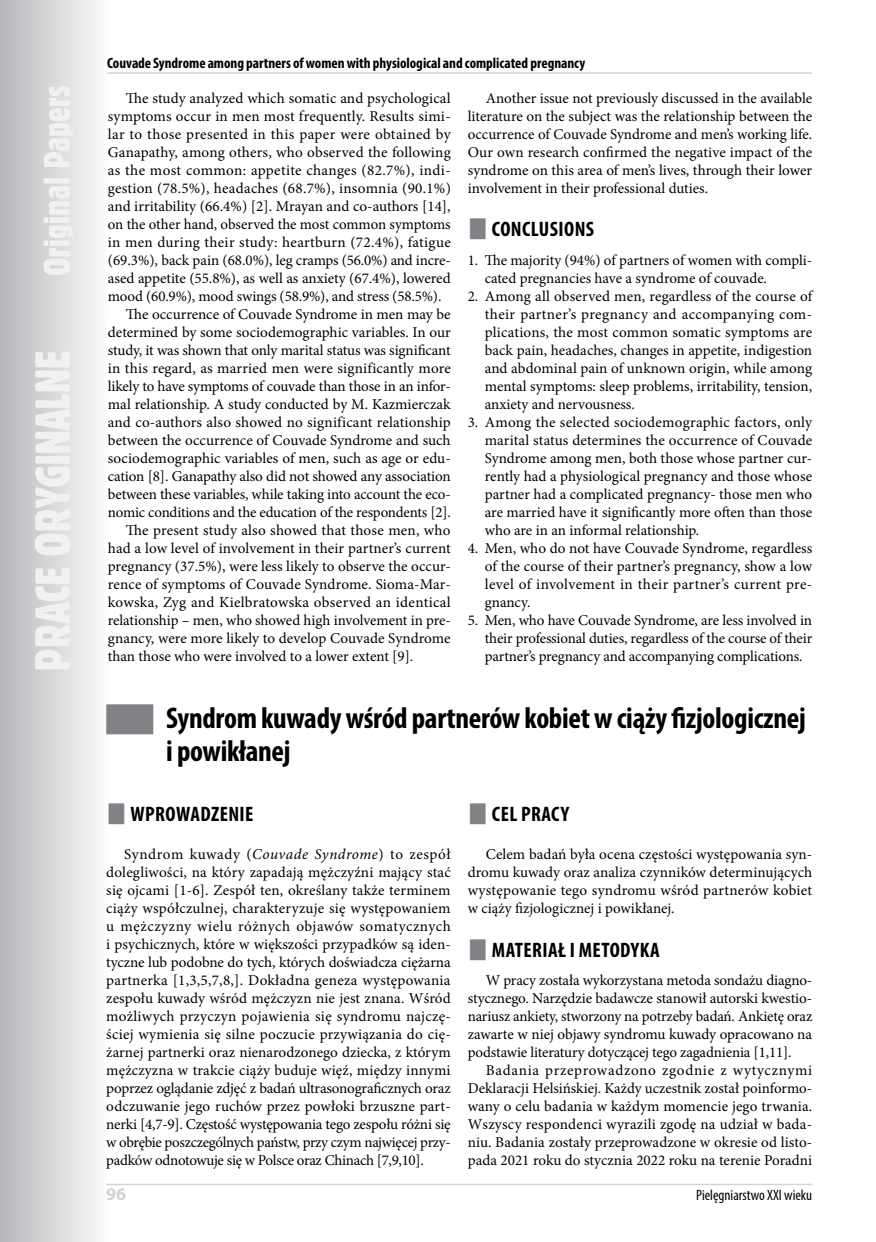
<style>
.page{position:relative;width:876px;height:1242px;background:#fff}
.page>*{position:absolute;margin:0;border:0;box-sizing:border-box;transform-origin:0 0}
.t1{font:700 condensed 30px/33px "Myriad Pro";letter-spacing:-.01em;color:#000}
.t2{font:700 condensed 21px "Myriad Pro";letter-spacing:.02em;color:#000}
.t3{font:700 18px "Myriad Pro";color:#d1d3d4}
.t4{font:15px/18px "Minion Pro";color:#000;text-align:justify}
.t5{font:15px "Minion Pro";letter-spacing:.02em;color:#000}
.t6{font:700 condensed 15px "Myriad Pro";color:#000}
.t7{font:15px "Minion Pro";letter-spacing:.025em;color:#000}
.t8{font:condensed 15px "Myriad Pro";color:#000}
.s1{font-style:italic}
</style>
<div class="page">
<svg style="left:0;top:0;width:108px;height:1242px"></svg>
<svg style="left:35px;top:86px;width:38px;height:583px"></svg>
<hr style="left:106px;top:1183px;width:706px;height:2px;background:#d1d3d4">
<hr style="left:107px;top:72px;width:705px;height:2px;background:#d1d3d4">
<div style="left:106px;top:704px;width:47px;height:30px;background:#808285"></div>
<p class="t6" style="left:107px;top:54px;width:480px">Couvade Syndrome among partners of women with physiological and complicated pregnancy</p>
<p class="t4" style="left:126px;top:89px;width:326px">The study analyzed which somatic and psychological</p>
<p class="t4" style="left:108px;top:107px;width:344px">symptoms occur in men most frequently. Results simi-</p>
<p class="t7" style="left:108px;top:124px;width:344px">lar to those presented in this paper were obtained by</p>
<p class="t4" style="left:108px;top:143px;width:344px">Ganapathy, among others, who observed the following</p>
<p class="t5" style="left:108px;top:160px;width:344px">as the most common: appetite changes (82.7%), indi-</p>
<p class="t4" style="left:108px;top:179px;width:345px">gestion (78.5%), headaches (68.7%), insomnia (90.1%)</p>
<p class="t4" style="left:108px;top:197px;width:344px">and irritability (66.4%) [2]. Mrayan and co-authors [14],</p>
<p class="t4" style="left:108px;top:215px;width:344px">on the other hand, observed the most common symptoms</p>
<p class="t5" style="left:108px;top:232px;width:344px">in men during their study: heartburn (72.4%), fatigue</p>
<p class="t4" style="left:108px;top:251px;width:344px">(69.3%), back pain (68.0%), leg cramps (56.0%) and incre-</p>
<p class="t4" style="left:108px;top:269px;width:344px">ased appetite (55.8%), as well as anxiety (67.4%), lowered</p>
<p class="t4" style="left:108px;top:287px;width:335px">mood (60.9%), mood swings (58.9%), and stress (58.5%).</p>
<p class="t4" style="left:126px;top:305px;width:326px">The occurrence of Couvade Syndrome in men may be</p>
<p class="t4" style="left:108px;top:323px;width:344px">determined by some sociodemographic variables. In our</p>
<p class="t4" style="left:108px;top:341px;width:344px">study, it was shown that only marital status was significant</p>
<p class="t4" style="left:108px;top:359px;width:344px">in this regard, as married men were significantly more</p>
<p class="t4" style="left:108px;top:377px;width:344px">likely to have symptoms of couvade than those in an infor-</p>
<p class="t4" style="left:108px;top:395px;width:344px">mal relationship. A study conducted by M. Kazmierczak</p>
<p class="t4" style="left:108px;top:413px;width:344px">and co-authors also showed no significant relationship</p>
<p class="t4" style="left:108px;top:431px;width:344px">between the occurrence of Couvade Syndrome and such</p>
<p class="t4" style="left:108px;top:449px;width:344px">sociodemographic variables of men, such as age or edu-</p>
<p class="t4" style="left:108px;top:467px;width:344px">cation [8]. Ganapathy also did not showed any association</p>
<p class="t4" style="left:108px;top:485px;width:344px">between these variables, while taking into account the eco-</p>
<p class="t4" style="left:108px;top:503px;width:344px">nomic conditions and the education of the respondents [2].</p>
<p class="t4" style="left:126px;top:521px;width:326px">The present study also showed that those men, who</p>
<p class="t4" style="left:108px;top:539px;width:344px">had a low level of involvement in their partner’s current</p>
<p class="t4" style="left:108px;top:557px;width:344px">pregnancy (37.5%), were less likely to observe the occur-</p>
<p class="t4" style="left:108px;top:575px;width:344px">rence of symptoms of Couvade Syndrome. Sioma-Mar-</p>
<p class="t5" style="left:108px;top:592px;width:344px">kowska, Zyg and Kielbratowska observed an identical</p>
<p class="t4" style="left:108px;top:611px;width:344px">relationship – men, who showed high involvement in pre-</p>
<p class="t4" style="left:108px;top:629px;width:344px">gnancy, were more likely to develop Couvade Syndrome</p>
<p class="t4" style="left:108px;top:647px;width:307px">than those who were involved to a lower extent [9].</p>
<p class="t4" style="left:468px;top:89px;width:346px;text-indent:18px">Another issue not previously discussed in the available literature on the subject was the relationship between the occurrence of Couvade Syndrome and men’s working life.<br>Our own research confirmed the negative impact of the syndrome on this area of men’s lives, through their lower involvement in their professional duties.</p>
<h2 class="t2" style="left:492px;top:216px;width:104px">CONCLUSIONS</h2>
<p class="t4" style="left:485px;top:251px;width:329px;text-indent:-17px">1. The majority (94%) of partners of women with compli&shy;cated pregnancies have a syndrome of couvade.</p>
<p class="t4" style="left:485px;top:287px;width:329px;text-indent:-17px">2. Among all observed men, regardless of the course of their partner’s pregnancy and accompanying com&shy;plications, the most common somatic symptoms are back pain, headaches, changes in appetite, indigestion and abdominal pain of unknown origin, while among mental symptoms: sleep problems, irritability, tension, anxiety and nervousness.</p>
<p class="t4" style="left:485px;top:413px;width:329px;text-indent:-17px">3. Among the selected sociodemographic factors, only marital status determines the occurrence of Couvade Syndrome among men, both those whose partner cur&shy;rently had a physiological pregnancy and those whose partner had a complicated pregnancy- those men who are married have it significantly more often than those who are in an informal relationship.</p>
<p class="t4" style="left:485px;top:539px;width:329px;text-indent:-17px">4. Men, who do not have Couvade Syndrome, regardless of the course of their partner’s pregnancy, show a low level of involvement in their partner’s current pre&shy;gnancy.</p>
<p class="t4" style="left:485px;top:611px;width:329px;text-indent:-17px">5. Men, who have Couvade Syndrome, are less involved in their professional duties, regardless of the course of their partner’s pregnancy and accompanying complications.</p>
<h1 class="t1" style="left:166px;top:701px;width:641px">Syndrom kuwady wśród partnerów kobiet w ciąży fizjologicznej i powikłanej</h1>
<h2 class="t2" style="left:131px;top:801px;width:125px">WPROWADZENIE</h2>
<p class="t4" style="left:106px;top:845px;width:346px;text-indent:18px">Syndrom kuwady (<span class="s1">Couvade Syndrome</span>) to zespół dolegliwości, na który zapadają mężczyźni mający stać się ojcami [1-6]. Zespół ten, określany także terminem ciąży współczulnej, charakteryzuje się występowaniem u mężczyzny wielu różnych objawów somatycznych i psychicznych, które w większości przypadków są iden&shy;tyczne lub podobne do tych, których doświadcza ciężarna partnerka [1,3,5,7,8,]. Dokładna geneza występowania zespołu kuwady wśród mężczyzn nie jest znana. Wśród możliwych przyczyn pojawienia się syndromu najczę&shy;ściej wymienia się silne poczucie przywiązania do cię&shy;żarnej partnerki oraz nienarodzonego dziecka, z którym mężczyzna w trakcie ciąży buduje więź, między innymi poprzez oglądanie zdjęć z badań ultrasonograficznych oraz odczuwanie jego ruchów przez powłoki brzuszne part&shy;nerki [4,7-9]. Częstość występowania tego zespołu różni się w obrębie poszczególnych państw, przy czym najwięcej przy&shy;padków odnotowuje się w Polsce oraz Chinach [7,9,10].</p>
<h2 class="t2" style="left:492px;top:801px;width:79px">CEL PRACY</h2>
<p class="t4" style="left:468px;top:845px;width:346px;text-indent:18px">Celem badań była ocena częstości występowania syn&shy;dromu kuwady oraz analiza czynników determinujących występowanie tego syndromu wśród partnerów kobiet w ciąży fizjologicznej i powikłanej.</p>
<h2 class="t2" style="left:492px;top:936px;width:169px">MATERIAŁ I METODYKA</h2>
<p class="t4" style="left:468px;top:971px;width:346px;text-indent:18px">W pracy została wykorzystana metoda sondażu diagno&shy;stycznego. Narzędzie badawcze stanowił autorski kwestio&shy;nariusz ankiety, stworzony na potrzeby badań. Ankietę oraz zawarte w niej objawy syndromu kuwady opracowano na podstawie literatury dotyczącej tego zagadnienia [1,11].</p>
<p class="t4" style="left:468px;top:1061px;width:346px;text-indent:18px">Badania przeprowadzono zgodnie z wytycznymi Deklaracji Helsińskiej. Każdy uczestnik został poinformo&shy;wany o celu badania w każdym momencie jego trwania.<br>Wszyscy respondenci wyrazili zgodę na udział w bada&shy;niu. Badania zostały przeprowadzone w okresie od listo&shy;pada 2021 roku do stycznia 2022 roku na terenie Poradni</p>
<p class="t3" style="left:106px;top:1182px;width:21px">96</p>
<p class="t8" style="left:696px;top:1186px;width:118px">Pielęgniarstwo XXI wieku</p>
</div>
